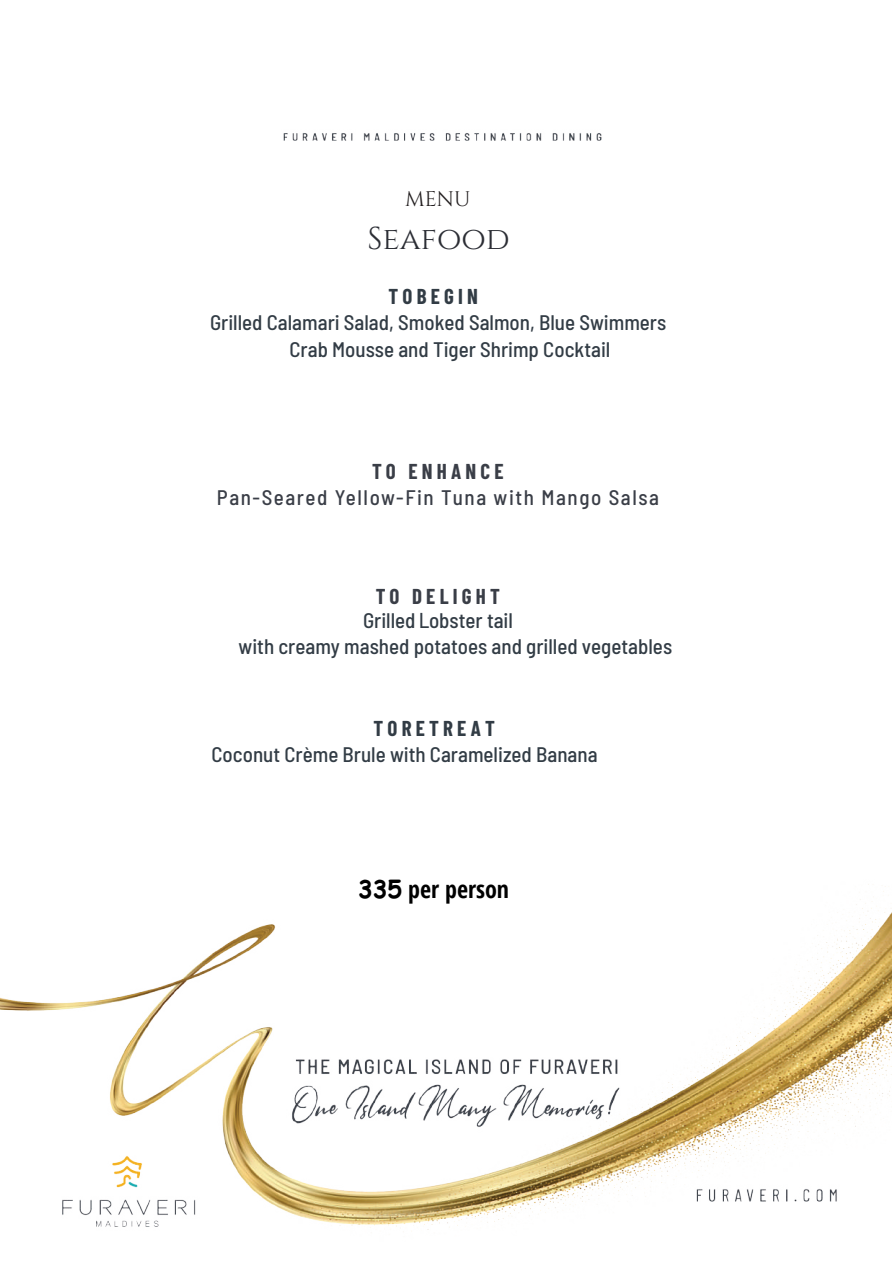
<style>
.page{position:relative;width:893px;height:1263px;background:#fff}
.page>*{position:absolute;margin:0;border:0;box-sizing:border-box;transform-origin:0 0}
.t1{font:31.5px "Cinzel";color:#2c2e35}
.t2{font:700 24px "Open Sans Condensed";color:#000}
.t3{font:500 semi-condensed 21px/27px "Barlow";color:#323c45}
.t4{font:500 semi-condensed 21px "Barlow";letter-spacing:.075em;color:#3a3e47}
.t5{font:700 21px "Barlow Condensed";letter-spacing:.2em;color:#3a3e47}
.t6{font:700 21px "Barlow Condensed";color:#323c45}
.t7{font:21px "Cinzel";color:#231f20}
.s1{font-family:"Noto Sans";font-weight:400;font-stretch:normal}
.s2{font-family:"Comic Sans MS"}
</style>
<div class="page">
<img style="left:0;top:133px;width:892px;height:1097px">
<p class="t7" style="left:405px;top:186px;width:67px">MENU</p>
<h1 class="t1" style="left:368px;top:218px;width:144px">Seafood</h1>
<p class="t6" style="left:388px;top:282px;width:91px">T O B E G I N</p>
<p class="t3" style="left:290px;top:307px;width:378px;text-indent:-80px">Grilled Calamari Salad, Smoked Salmon, Blue Swimmers<br>Crab Mousse and Tiger Shrimp Cocktail</p>
<p class="t5" style="left:372px;top:457px;width:133px">TO ENHANCE</p>
<p class="t4" style="left:217px;top:482px;width:444px">Pan-Seared Yellow-Fin Tuna with Mango Salsa</p>
<p class="t5" style="left:376px;top:582px;width:125px">TO DELIGHT</p>
<p class="t3" style="left:238px;top:606px;width:435px;line-height:25.5px;text-indent:124px">Grilled <span class="s1">L</span>obster tail<br>with creamy mashed potatoes and grilled vegetables</p>
<p class="t6" style="left:374px;top:714px;width:123px">T O R E T R E A T</p>
<p class="t3" style="left:212px;top:739px;width:388px">Coconut Crème Brule with Caramelized Banana</p>
<p class="t2" style="left:358px;top:872px;width:152px"><span class="s2">335</span> per person</p>
</div>
